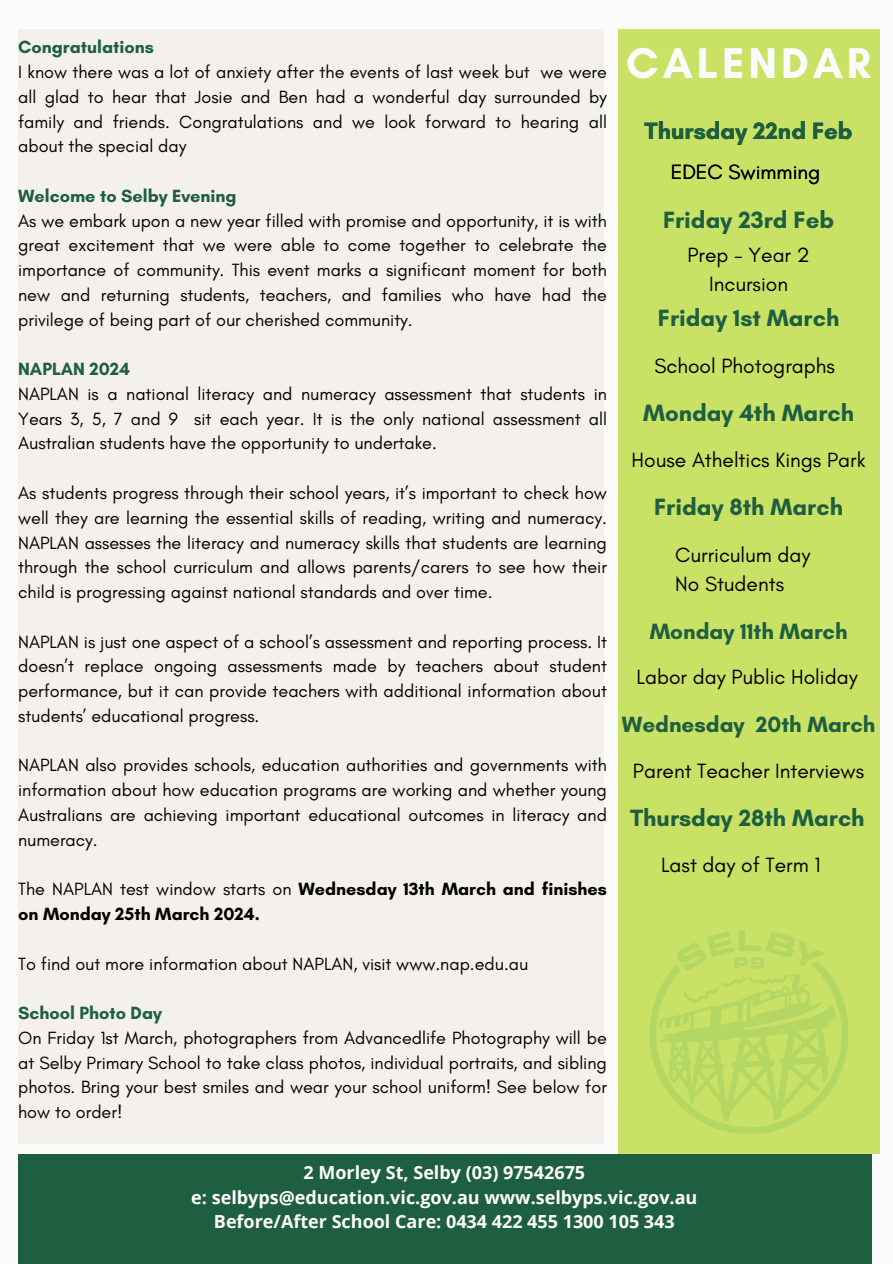
<style>
.page{position:relative;width:893px;height:1264px;background:#fff}
.page>*{position:absolute;margin:0;border:0;box-sizing:border-box;transform-origin:0 0}
.t1{font:700 43.8px "Glacial Indifference";letter-spacing:.09em;color:#fbfbfb}
.t2{font:700 24px "Glacial Indifference";color:#1e5e41}
.t3{font:700 22.5px "Glacial Indifference";color:#1e5e41}
.t4{font:21px/29.2px "Glacial Indifference";color:#000}
.t5{font:18px/24.8px "Glacial Indifference";color:#000;text-align:justify}
.t6{font:700 18px/24.8px "Open Sans";color:#fff;text-align:center}
.t7{font:700 18px/24.8px "Glacial Indifference";color:#000}
.t8{font:700 18px "Glacial Indifference";color:#1e5e41}
.s1{font-weight:400}
</style>
<div class="page">
<div style="left:0;top:0;width:892px;height:1263px;background:#fbfbfb"></div>
<div style="left:18px;top:29px;width:585px;height:1114px;background:#f4f1ec"></div>
<div style="left:18px;top:1153px;width:853px;height:110px;background:#1e5e41"></div>
<div style="left:617px;top:29px;width:262px;height:1124px;background:#c9e265"></div>
<img style="left:650px;top:930px;width:198px;height:204px">
<h2 class="t8" style="left:18px;top:36px;width:137px">Congratulations</h2>
<h3 class="t5" style="left:18px;top:59px;width:590px">I know there was a lot of anxiety after the events of last week but we were all glad to hear that Josie and Ben had a wonderful day surrounded by family and friends. Congratulations and we look forward to hearing all about the special day</h3>
<h3 class="t8" style="left:18px;top:185px;width:220px">Welcome to Selby Evening</h3>
<h2 class="t5" style="left:18px;top:208px;width:590px">As we embark upon a new year filled with promise and opportunity, it is with great excitement that we were able to come together to celebrate the importance of community. This event marks a significant moment for both new and returning students, teachers, and families who have had the privilege of being part of our cherished community.</h2>
<h3 class="t8" style="left:18px;top:358px;width:113px">NAPLAN 2024</h3>
<h2 class="t5" style="left:18px;top:381px;width:590px">NAPLAN is a national literacy and numeracy assessment that students in Years 3, 5, 7 and 9 sit each year. It is the only national assessment all Australian students have the opportunity to undertake.</h2>
<h3 class="t5" style="left:18px;top:480px;width:590px">As students progress through their school years, it’s important to check how well they are learning the essential skills of reading, writing and numeracy.<br>NAPLAN assesses the literacy and numeracy skills that students are learning through the school curriculum and allows parents/carers to see how their child is progressing against national standards and over time.</h3>
<h2 class="t5" style="left:18px;top:629px;width:590px">NAPLAN is just one aspect of a school’s assessment and reporting process. It doesn’t replace ongoing assessments made by teachers about student performance, but it can provide teachers with additional information about students’ educational progress.</h2>
<h3 class="t5" style="left:18px;top:752px;width:590px">NAPLAN also provides schools, education authorities and governments with information about how education programs are working and whether young Australians are achieving important educational outcomes in literacy and numeracy.</h3>
<h2 class="t7" style="left:18px;top:876px;width:590px"><span class="s1">The NAPLAN test window starts on</span> Wednesday 13th March and finishes on Monday 25th March 2024.</h2>
<h3 class="t5" style="left:18px;top:950px;width:511px">To find out more information about NAPLAN, visit www.nap.edu.au</h3>
<h2 class="t8" style="left:18px;top:1001px;width:145px">School Photo Day</h2>
<h3 class="t5" style="left:18px;top:1025px;width:590px">On Friday 1st March, photographers from Advancedlife Photography will be at Selby Primary School to take class photos, individual portraits, and sibling photos. Bring your best smiles and wear your school uniform! See below for how to order!</h3>
<h3 class="t1" style="left:626px;top:36px;width:246px">CALENDAR</h3>
<p class="t2" style="left:644px;top:116px;width:210px">Thursday 22nd Feb</p>
<p class="t4" style="left:670px;top:157px;width:151px">EDEC Swimming</p>
<p class="t2" style="left:663px;top:206px;width:173px">Friday 23rd Feb</p>
<h1 class="t4" style="left:687px;top:240px;width:124px;text-align:center">Prep - Year 2<br>Incursion</h1>
<p class="t2" style="left:657px;top:303px;width:183px">Friday 1st March</p>
<p class="t4" style="left:654px;top:351px;width:182px">School Photographs</p>
<p class="t2" style="left:643px;top:398px;width:212px">Monday 4th March</p>
<p class="t4" style="left:631px;top:445px;width:235px">House Atheltics Kings Park</p>
<p class="t2" style="left:654px;top:492px;width:190px">Friday 8th March</p>
<p class="t4" style="left:675px;top:539px;width:137px">Curriculum day<br>No Students</p>
<p class="t3" style="left:649px;top:617px;width:199px">Monday 11th March</p>
<p class="t4" style="left:636px;top:662px;width:222px">Labor day Public Holiday</p>
<p class="t3" style="left:621px;top:711px;width:255px">Wednesday 20th March</p>
<p class="t4" style="left:633px;top:756px;width:233px">Parent Teacher Interviews</p>
<p class="t2" style="left:630px;top:802px;width:236px">Thursday 28th March</p>
<p class="t4" style="left:661px;top:850px;width:161px">Last day of Term 1</p>
<h2 class="t6" style="left:191px;top:1159px;width:507px">2 Morley St, Selby (03) 97542675<br>e: selbyps@education.vic.gov.au www.selbyps.vic.gov.au<br>Before/After School Care: 0434 422 455 1300 105 343</h2>
</div>
